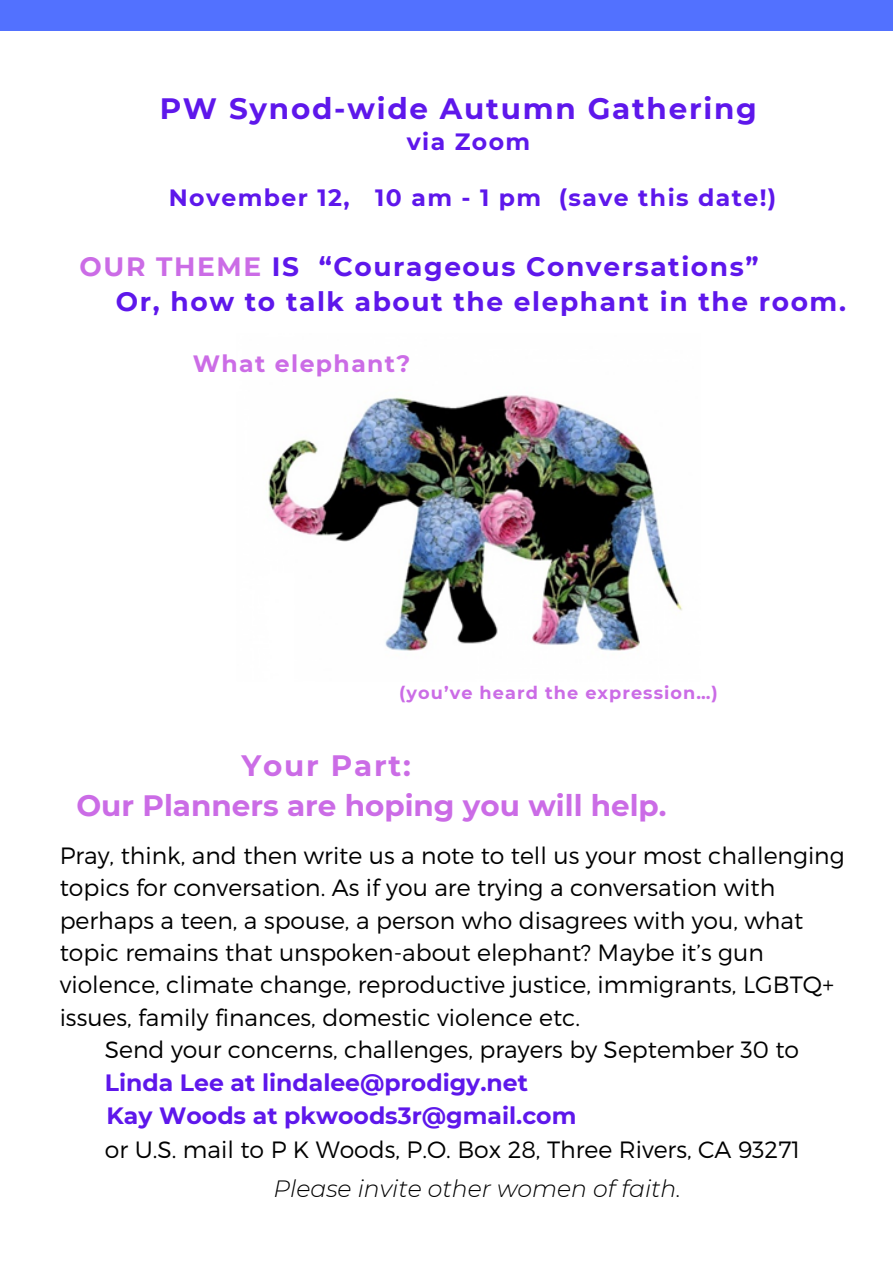
<style>
.page{position:relative;width:893px;height:1264px;background:#fff}
.page>*{position:absolute;margin:0;border:0;box-sizing:border-box;transform-origin:0 0}
.t1{font:700 29.4px/39.8px "Montserrat";color:#cb6ce6}
.t2{font:700 29.4px "Montserrat";letter-spacing:.06em;color:#5e17eb}
.t3{font:700 26.55px/35.2px "Montserrat";letter-spacing:.06em;color:#5e17eb}
.t4{font:300 23.55px "Montserrat";color:#000}
.t5{font:700 23.55px/33.9px "Montserrat";color:#5e17eb}
.t6{font:700 23.55px "Montserrat";letter-spacing:.06em;color:#5e17eb}
.t7{font:italic 300 23.55px "Montserrat";color:#000}
.t8{font:700 23.55px "Montserrat";letter-spacing:.06em;color:#cb6ce6}
.t9{font:700 17.7px "Montserrat";letter-spacing:.06em;color:#cb6ce6}
.s1{color:#cb6ce6}
</style>
<div class="page">
<div style="left:0;top:0;width:892px;height:30px;background:#5271ff"></div>
<img style="left:268px;top:395px;width:414px;height:256px">
<p class="t2" style="left:160px;top:90px;width:598px">PW Synod-wide Autumn Gathering</p>
<p class="t5" style="left:406px;top:124px;width:125px">via Zoom</p>
<p class="t6" style="left:169px;top:183px;width:609px">November 12, 10 am - 1 pm (save this date!)</p>
<p class="t3" style="left:116px;top:248px;width:731px;text-indent:-36px"><span class="s1">OUR THEME</span> IS “Courageous Conversations”<br>Or, how to talk about the elephant in the room.</p>
<p class="t8" style="left:193px;top:349px;width:219px">What elephant?</p>
<p class="t9" style="left:399px;top:681px;width:320px">(you’ve heard the expression…)</p>
<p class="t1" style="left:76px;top:745px;width:591px;text-indent:165px">Your Part:<br>Our Planners are hoping you will help.</p>
<p class="t4" style="left:60px;top:840px;width:786px">Pray, think, and then write us a note to tell us your most challenging</p>
<p class="t4" style="left:60px;top:872px;width:717px">topics for conversation. As if you are trying a conversation with</p>
<p class="t4" style="left:60px;top:904px;width:745px">perhaps a teen, a spouse, a person who disagrees with you, what</p>
<p class="t4" style="left:60px;top:937px;width:705px">topic remains that unspoken-about elephant? Maybe it’s gun</p>
<p class="t4" style="left:60px;top:969px;width:775px">violence, climate change, reproductive justice, immigrants, LGBTQ+</p>
<p class="t4" style="left:60px;top:1002px;width:522px">issues, family finances, domestic violence etc.</p>
<p class="t4" style="left:105px;top:1034px;width:695px">Send your concerns, challenges, prayers by September 30 to</p>
<p class="t5" style="left:105px;top:1065px;width:473px">Linda Lee at lindalee@prodigy.net<br>Kay Woods at pkwoods3r@gmail.com</p>
<p class="t4" style="left:105px;top:1134px;width:696px">or U.S. mail to P K Woods, P.O. Box 28, Three Rivers, CA 93271</p>
<p class="t7" style="left:273px;top:1173px;width:409px">Please invite other women of faith.</p>
</div>
